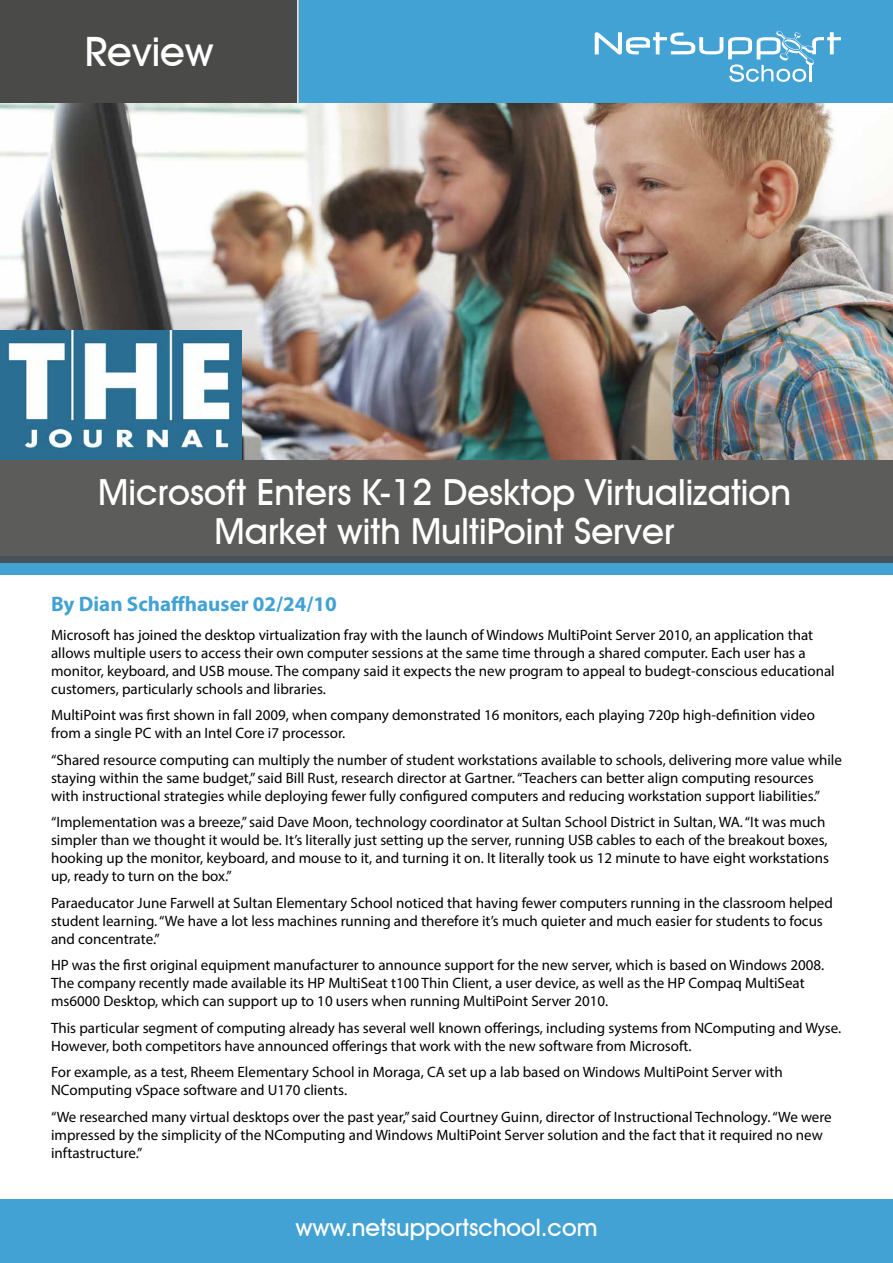
<style>
.page{position:relative;width:893px;height:1263px;background:#fff}
.page>*{position:absolute;margin:0;border:0;box-sizing:border-box;transform-origin:0 0}
.t1{font:500 40.5px "Avant Garde IT Cby BT";color:#fff}
.t2{font:500 36px/39px "Avant Garde IT Cby BT";color:#fff;text-align:center}
.t3{font:500 24px "Avant Garde IT Cby BT";color:#fff}
.t4{font:700 21px "Myriad Pro";color:#42a2d4}
.t5{font:15px/18px "Myriad Pro";color:#000}
</style>
<div class="page">
<div style="left:0;top:556px;width:893px;height:19px;background:#42a2d4"></div>
<div style="left:0;top:0;width:893px;height:106px;background:#42a2d4"></div>
<div style="left:0;top:1199px;width:893px;height:64px;background:#42a2d4"></div>
<svg style="left:595px;top:30px;width:246px;height:52px"></svg>
<div style="left:0;top:458px;width:893px;height:104px;background:#5c5c5b"></div>
<div style="left:0;top:0;width:299px;height:106px;background:#4a4a49"></div>
<hr style="left:297px;top:0;width:2px;height:111px;background:#fff">
<img style="left:0;top:104px;width:893px;height:355px">
<img style="left:0;top:331px;width:241px;height:128px">
<h1 class="t1" style="left:85px;top:27px;width:130px">Review</h1>
<h2 class="t2" style="left:98px;top:472px;width:694px">Microsoft Enters K-12 Desktop Virtualization<br>Market with MultiPoint Server</h2>
<h3 class="t4" style="left:51px;top:590px;width:287px">By Dian Schaffhauser 02/24/10</h3>
<p class="t5" style="left:51px;top:625px;width:785px">Microsoft has joined the desktop virtualization fray with the launch of Windows MultiPoint Server 2010, an application that allows multiple users to access their own computer sessions at the same time through a shared computer. Each user has a monitor, keyboard, and USB mouse. The company said it expects the new program to appeal to budegt-conscious educational customers, particularly schools and libraries.</p>
<p class="t5" style="left:51px;top:706px;width:765px">MultiPoint was first shown in fall 2009, when company demonstrated 16 monitors, each playing 720p high-definition video from a single PC with an Intel Core i7 processor.</p>
<p class="t5" style="left:51px;top:750px;width:792px">“Shared resource computing can multiply the number of student workstations available to schools, delivering more value while staying within the same budget,” said Bill Rust, research director at Gartner. “Teachers can better align computing resources with instructional strategies while deploying fewer fully configured computers and reducing workstation support liabilities.”</p>
<p class="t5" style="left:51px;top:813px;width:779px">“Implementation was a breeze,” said Dave Moon, technology coordinator at Sultan School District in Sultan, WA. “It was much simpler than we thought it would be. It’s literally just setting up the server, running USB cables to each of the breakout boxes, hooking up the monitor, keyboard, and mouse to it, and turning it on. It literally took us 12 minute to have eight workstations up, ready to turn on the box.”</p>
<p class="t5" style="left:51px;top:893px;width:783px">Paraeducator June Farwell at Sultan Elementary School noticed that having fewer computers running in the classroom helped student learning. “We have a lot less machines running and therefore it’s much quieter and much easier for students to focus and concentrate.”</p>
<p class="t5" style="left:51px;top:956px;width:775px">HP was the first original equipment manufacturer to announce support for the new server, which is based on Windows 2008.<br>The company recently made available its HP MultiSeat t100 Thin Client, a user device, as well as the HP Compaq MultiSeat ms6000 Desktop, which can support up to 10 users when running MultiPoint Server 2010.</p>
<p class="t5" style="left:51px;top:1018px;width:792px">This particular segment of computing already has several well known offerings, including systems from NComputing and Wyse.<br>However, both competitors have announced offerings that work with the new software from Microsoft.</p>
<p class="t5" style="left:51px;top:1063px;width:733px">For example, as a test, Rheem Elementary School in Moraga, CA set up a lab based on Windows MultiPoint Server with<br>NComputing vSpace software and U170 clients.</p>
<p class="t5" style="left:51px;top:1107px;width:782px">“We researched many virtual desktops over the past year,” said Courtney Guinn, director of Instructional Technology. “We were impressed by the simplicity of the NComputing and Windows MultiPoint Server solution and the fact that it required no new inftastructure.”</p>
<h3 class="t3" style="left:295px;top:1212px;width:304px">www.netsupportschool.com</h3>
</div>
